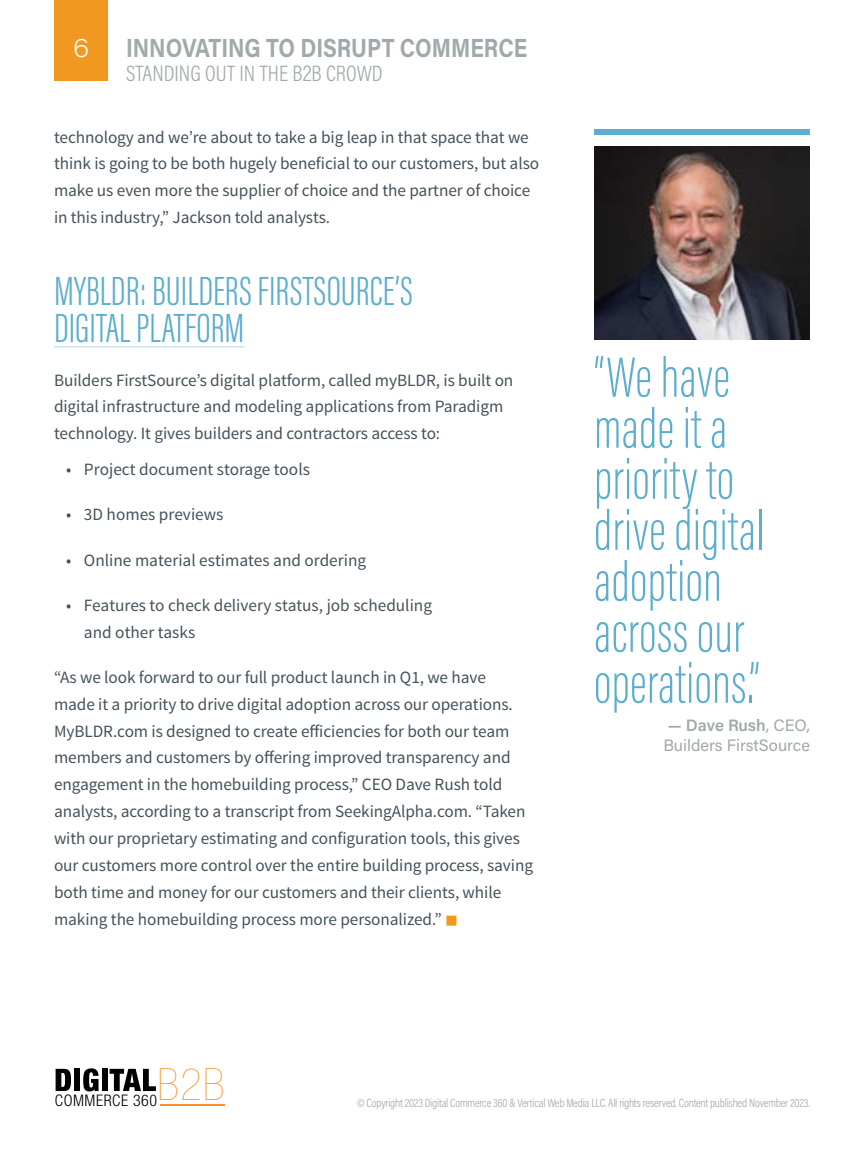
<style>
.page{position:relative;width:864px;height:1161px;background:#fff}
.page>*{position:absolute;margin:0;border:0;box-sizing:border-box;transform-origin:0 0}
.t1{font:200 58.5px/51px "Acumin Pro Extra Cond";letter-spacing:.005em;color:#5cadce}
.t2{font:200 condensed 44.4px "Helvetica Neue LT Std";color:#f79227}
.t3{font:300 42px/37.5px "Acumin Pro Extra Cond";color:#5cadce}
.t4{font:700 26.25px "Acumin Pro";color:#a1a9ac;scale:.83 1}
.t5{font:200 26.25px "Acumin Pro Wide";color:#fff}
.t6{font:300 22.5px "Acumin Pro Cond";color:#a1a9ac}
.t7{font:17.25px/27px "Source Sans Pro";letter-spacing:-.005em;color:#43525a}
.t8{font:16.5px/19.5px "Acumin Pro";color:#a1a9ac}
.t9{font:300 condensed 15.9px "Helvetica Neue LT Std";letter-spacing:.035em;color:#010101}
.t10{font:300 12px "Acumin Pro Cond";letter-spacing:-.02em;color:#a1a9ac}
.s1{color:#f29820}
.s2{font-weight:600}
</style>
<div class="page">
<div style="left:54px;top:0;width:54px;height:81px;background:#f29820"></div>
<hr style="left:54px;top:346px;width:190px;height:1px;background:#add6e7">
<svg style="left:56px;top:1069px;width:15px;height:22px"></svg>
<div style="left:74px;top:1069px;width:6px;height:22px;background:#010101"></div>
<svg style="left:83px;top:1068px;width:16px;height:23px"></svg>
<div style="left:102px;top:1069px;width:5px;height:22px;background:#010101"></div>
<svg style="left:110px;top:1069px;width:46px;height:22px"></svg>
<hr style="left:160px;top:1104px;width:64px;height:2px;background:#f79227">
<div style="left:594px;top:129px;width:216px;height:6px;background:#5cadce"></div>
<img style="left:595px;top:146px;width:215px;height:193px">
<h3 class="t5" style="left:73px;top:29px;width:17px">6</h3>
<h3 class="t4" style="left:126px;top:29px;width:485px">INNOVATING TO DISRUPT COMMERCE</h3>
<h3 class="t6" style="left:126px;top:59px;width:258px">STANDING OUT IN THE B2B CROWD</h3>
<p class="t7" style="left:54px;top:124px;width:487px">technology and we’re about to take a big leap in that space that we think is going to be both hugely beneficial to our customers, but also make us even more the supplier of choice and the partner of choice in this industry,” Jackson told analysts.</p>
<h3 class="t3" style="left:54px;top:272px;width:360px">MYBLDR: BUILDERS FIRSTSOURCE’S<br>DIGITAL PLATFORM</h3>
<p class="t7" style="left:54px;top:367px;width:461px">Builders FirstSource’s digital platform, called myBLDR, is built on digital infrastructure and modeling applications from Paradigm technology. It gives builders and contractors access to:</p>
<p class="t7" style="left:66px;top:457px;width:245px">• Project document storage tools</p>
<p class="t7" style="left:66px;top:502px;width:159px">• 3D homes previews</p>
<p class="t7" style="left:66px;top:547px;width:302px">• Online material estimates and ordering</p>
<p class="t7" style="left:84px;top:592px;width:350px;text-indent:-18px">• Features to check delivery status, job scheduling and other tasks</p>
<p class="t7" style="left:54px;top:664px;width:481px">“As we look forward to our full product launch in Q1, we have<br>made it a priority to drive digital adoption across our operations.<br>MyBLDR.com is designed to create efficiencies for both our team members and customers by offering improved transparency and engagement in the homebuilding process,” CEO Dave Rush told analysts, according to a transcript from SeekingAlpha.com. “Taken with our proprietary estimating and configuration tools, this gives our customers more control over the entire building process, saving both time and money for our customers and their clients, while making the homebuilding process more personalized.” <span class="s1">■</span></p>
<h1 class="t1" style="left:594px;top:352px;width:172px">“We have made it a priority to drive digital adoption across our operations.”</h1>
<p class="t8" style="left:663px;top:715px;width:148px"><span class="s2">— Dave Rush</span>, CEO,<br>Builders FirstSource</p>
<h2 class="t2" style="left:158px;top:1060px;width:69px">B2B</h2>
<p class="t9" style="left:55px;top:1091px;width:104px">COMMERCE 360</p>
<p class="t10" style="left:357px;top:1095px;width:454px">© Copyright 2023 Digital Commerce 360 &amp; Vertical Web Media LLC. All rights reserved. Content published November 2023.</p>
</div>
